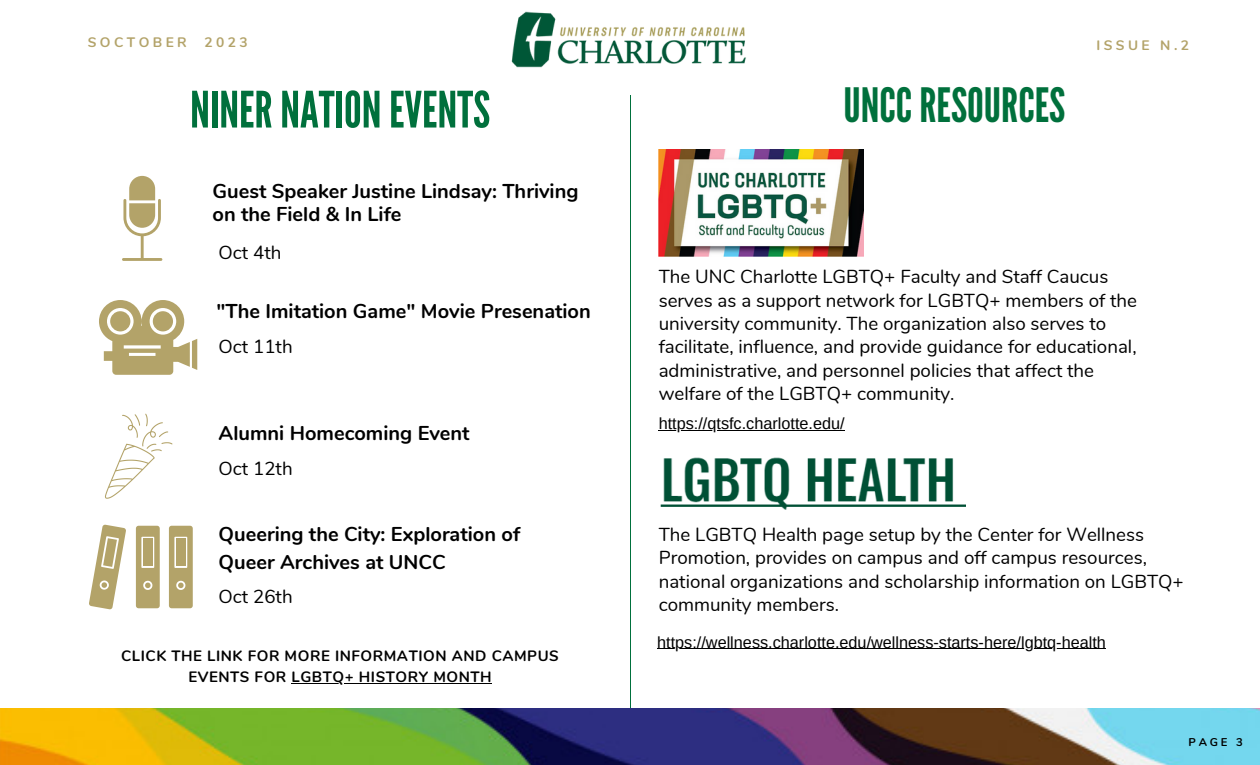
<style>
.page{position:relative;width:1260px;height:765px;background:#fff}
.page>*{position:absolute;margin:0;border:0;box-sizing:border-box;transform-origin:0 0}
.t1{font:50.12px "League Gothic";color:#00703c}
.t2{font:47.25px "League Gothic";color:#00703c}
.t3{font:700 20px/22.5px "Nunito";color:#000}
.t4{font:18.75px/23.5px "Nunito";color:#000}
.t5{font:16.25px "Arimo";color:#000}
.t6{font:700 15px/20.6px "Nunito";letter-spacing:.035em;color:#000;text-align:center}
.t7{font:700 13.75px "Nunito";letter-spacing:.25em;color:#b3a369}
.t8{font:700 11.25px "Nunito";color:#000}
</style>
<div class="page">
<hr style="left:630px;top:95px;width:1px;height:621px;background:#00703c">
<img style="left:511px;top:11px;width:235px;height:57px">
<img style="left:659px;top:149px;width:204px;height:107px">
<img style="left:1px;top:709px;width:1259px;height:56px">
<svg style="left:122px;top:176px;width:40px;height:85px"></svg>
<svg style="left:105px;top:414px;width:67px;height:85px"></svg>
<svg style="left:99px;top:300px;width:98px;height:75px"></svg>
<div style="left:153px;top:311px;width:20px;height:20px;background:#b3a369;border-radius:50%"></div>
<img style="left:660px;top:457px;width:305px;height:53px">
<svg style="left:89px;top:525px;width:37px;height:84px"></svg>
<svg style="left:136px;top:526px;width:24px;height:82px;background:#baab77"></svg>
<svg style="left:169px;top:526px;width:24px;height:82px;background:#baab76"></svg>
<hr style="left:292px;top:683px;width:200px;height:1px;background:#000">
<hr style="left:659px;top:430px;width:186px;height:1px;background:#000">
<hr style="left:657px;top:649px;width:449px;height:1px;background:#000">
<p class="t7" style="left:88px;top:33px;width:101px">SOCTOBER</p>
<p class="t7" style="left:205px;top:33px;width:45px">2023</p>
<p class="t1" style="left:190px;top:81px;width:302px">NINERNATIONEVENTS</p>
<p class="t2" style="left:844px;top:78px;width:223px">UNCCRESOURCES</p>
<p class="t3" style="left:213px;top:180px;width:367px">Guest Speaker Justine Lindsay: Thriving on the Field &amp; In Life</p>
<p class="t4" style="left:219px;top:241px;width:64px">Oct 4th</p>
<p class="t7" style="left:1096px;top:36px;width:94px">ISSUE N.2</p>
<p class="t3" style="left:217px;top:300px;width:376px">"The Imitation Game" Movie Presenation</p>
<p class="t4" style="left:219px;top:335px;width:76px">Oct 11th</p>
<p class="t3" style="left:219px;top:422px;width:253px">Alumni Homecoming Event</p>
<p class="t4" style="left:219px;top:457px;width:76px">Oct 12th</p>
<p class="t3" style="left:219px;top:520px;width:303px;line-height:28.1px">Queering the City: Exploration of<br>Queer Archives at UNCC</p>
<p class="t4" style="left:219px;top:585px;width:76px">Oct 26th</p>
<p class="t6" style="left:121px;top:646px;width:439px">CLICK THE LINK FOR MORE INFORMATION AND CAMPUS<br>EVENTS FOR LGBTQ+ HISTORY MONTH</p>
<p class="t4" style="left:659px;top:265px;width:480px">The UNC Charlotte LGBTQ+ Faculty and Staff Caucus serves as a support network for LGBTQ+ members of the university community. The organization also serves to facilitate, influence, and provide guidance for educational, administrative, and personnel policies that affect the welfare of the LGBTQ+ community.</p>
<p class="t5" style="left:659px;top:414px;width:188px">https://qtsfc.charlotte.edu/</p>
<p class="t4" style="left:659px;top:523px;width:527px">The LGBTQ Health page setup by the Center for Wellness Promotion, provides on campus and off campus resources, national organizations and scholarship information on LGBTQ+ community members.</p>
<p class="t5" style="left:657px;top:633px;width:450px">https://wellness.charlotte.edu/wellness-starts-here/lgbtq-health</p>
<p class="t8" style="left:1188px;top:735px;width:56px">PAGE 3</p>
</div>
